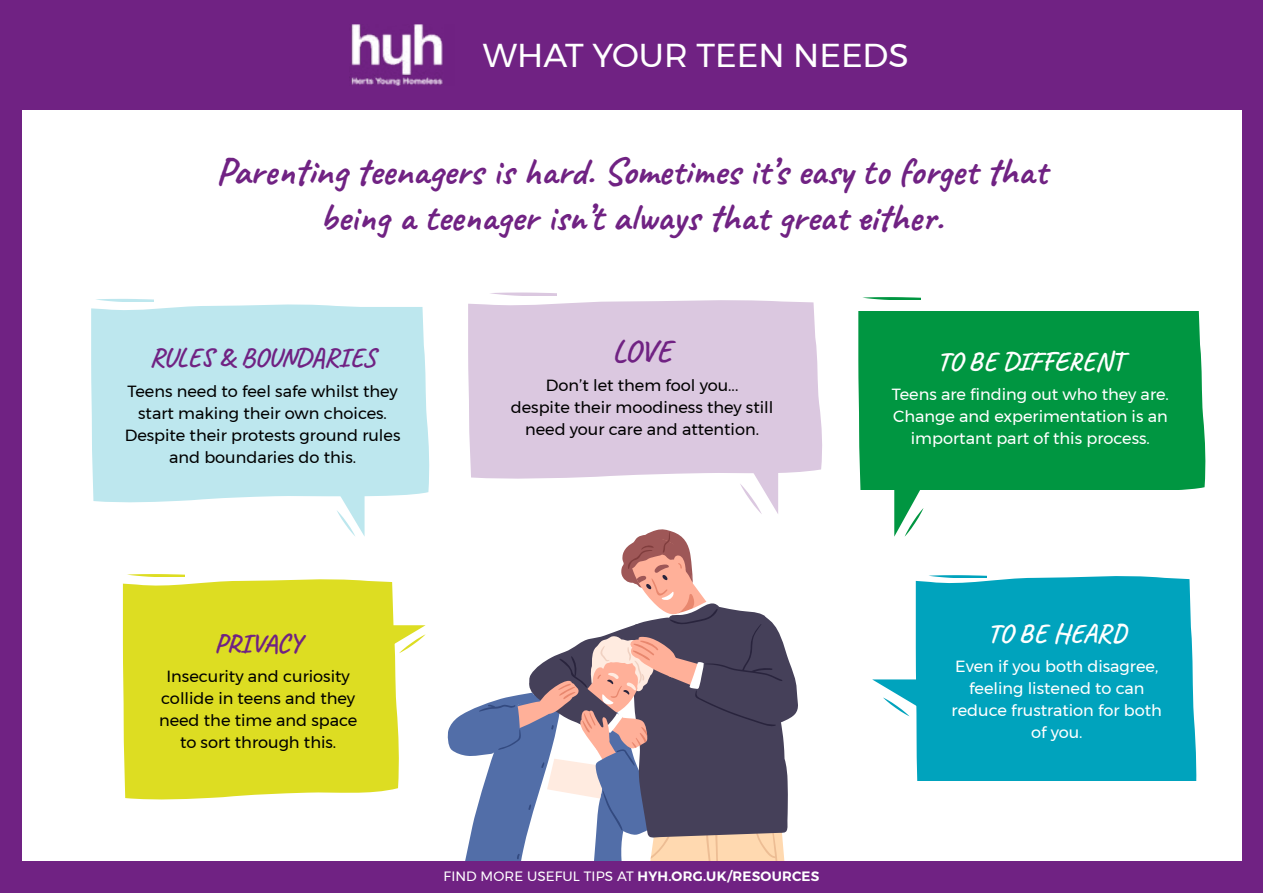
<style>
.page{position:relative;width:1263px;height:893px;background:#fff}
.page>*{position:absolute;margin:0;border:0;box-sizing:border-box;transform-origin:0 0}
.t1{font:700 38.7px/46.3px "Caveat";color:#702283;text-align:center}
.t2{font:33px "Montserrat";color:#fff}
.t3{font:700 30.75px "Caveat";color:#702283}
.t4{font:700 26.4px "Caveat";letter-spacing:-.01em;color:#702283}
.t5{font:700 26.4px "Caveat";color:#fff}
.t6{font:16.2px/22px "Montserrat";color:#000;text-align:center}
.t7{font:16.2px/22px "Montserrat";color:#fff;text-align:center}
.t8{font:13.5px "Montserrat";letter-spacing:.005em;color:#fff}
.s1{font-weight:600}
</style>
<div class="page">
<div style="left:468px;top:300px;width:354px;height:179px;background:#dbc8e0"></div>
<svg style="left:740px;top:460px;width:38px;height:54px"></svg>
<svg style="left:490px;top:293px;width:67px;height:3px"></svg>
<div style="left:123px;top:579px;width:256px;height:221px;background:#dd2"></div>
<svg style="left:379px;top:529px;width:419px;height:332px"></svg>
<svg style="left:127px;top:574px;width:58px;height:3px"></svg>
<div style="left:858px;top:312px;width:348px;height:177px;background:#009641"></div>
<svg style="left:894px;top:486px;width:29px;height:51px"></svg>
<svg style="left:863px;top:297px;width:57px;height:3px"></svg>
<div style="left:91px;top:304px;width:339px;height:199px;background:#bde7ee"></div>
<svg style="left:337px;top:490px;width:28px;height:46px"></svg>
<svg style="left:96px;top:299px;width:57px;height:3px"></svg>
<div style="left:916px;top:575px;width:281px;height:206px;background:#00a3bd"></div>
<svg style="left:872px;top:679px;width:47px;height:37px"></svg>
<svg style="left:928px;top:575px;width:58px;height:3px"></svg>
<div style="left:0;top:0;width:1263px;height:110px;background:#702283"></div>
<img style="left:349px;top:25px;width:94px;height:60px">
<div style="left:0;top:0;width:21px;height:893px;background:#702283"></div>
<div style="left:1243px;top:0;width:20px;height:893px;background:#702283"></div>
<div style="left:3px;top:861px;width:1257px;height:32px;background:#702283"></div>
<h2 class="t2" style="left:483px;top:30px;width:427px">WHAT YOUR TEEN NEEDS</h2>
<h1 class="t1" style="left:216px;top:148px;width:832px">Parenting teenagers is hard. Sometimes it’s easy to forget that being a teenager isn’t always that great either.</h1>
<h3 class="t4" style="left:149px;top:341px;width:228px">RULES &amp; BOUNDARIES</h3>
<p class="t6" style="left:125px;top:380px;width:277px">Teens need to feel safe whilst they start making their own choices.<br>Despite their protests ground rules and boundaries do this.</p>
<h3 class="t3" style="left:613px;top:331px;width:60px">LOVE</h3>
<p class="t6" style="left:511px;top:374px;width:264px">Don’t let them fool you...<br>despite their moodiness they still need your care and attention.</p>
<h3 class="t4" style="left:214px;top:626px;width:89px">PRIVACY</h3>
<p class="t6" style="left:159px;top:665px;width:200px">Insecurity and curiosity collide in teens and they need the time and space to sort through this.</p>
<p class="t8" style="left:444px;top:866px;width:377px">FIND MORE USEFUL TIPS AT <span class="s1">HYH.ORG.UK/RESOURCES</span></p>
<h3 class="t5" style="left:937px;top:345px;width:188px">TO BE DIFFERENT</h3>
<p class="t7" style="left:892px;top:383px;width:279px">Teens are finding out who they are.<br>Change and experimentation is an important part of this process.</p>
<h3 class="t5" style="left:987px;top:617px;width:140px">TO BE HEARD</h3>
<p class="t7" style="left:952px;top:655px;width:212px">Even if you both disagree, feeling listened to can reduce frustration for both of you.</p>
</div>
